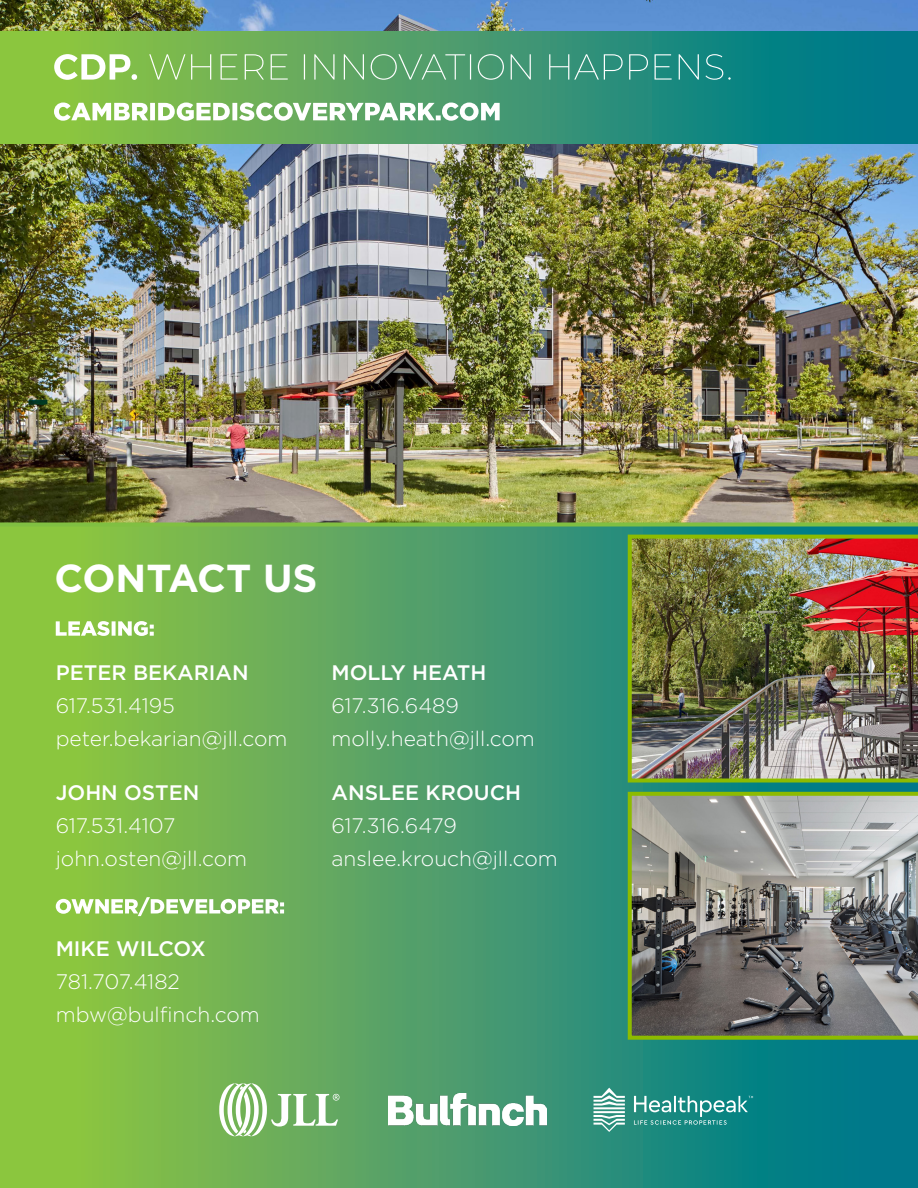
<style>
.page{position:relative;width:918px;height:1188px;background:#fff}
.page>*{position:absolute;margin:0;border:0;box-sizing:border-box;transform-origin:0 0}
.t1{font:700 39px "Gotham";color:#fff}
.t2{font:300 21px "Gotham";color:#fff}
.t3{font:500 21px "Gotham";color:#fff}
</style>
<div class="page">
<div style="left:0;top:0;width:918px;height:1188px;background:linear-gradient(to right,#9bc93f,#007294)"></div>
<svg style="left:594px;top:1088px;width:159px;height:44px;background:#409d96"></svg>
<svg style="left:219px;top:1083px;width:121px;height:53px"></svg>
<img style="left:388px;top:1094px;width:159px;height:32px">
<svg style="left:56px;top:621px;width:98px;height:15px"></svg>
<svg style="left:56px;top:897px;width:228px;height:19px"></svg>
<img style="left:0;top:0;width:918px;height:527px">
<div style="left:0;top:31px;width:918px;height:112px;background:linear-gradient(to right,#9ac840,#007393)"></div>
<svg style="left:54px;top:103px;width:446px;height:18px"></svg>
<svg style="left:54px;top:54px;width:677px;height:26px;background:#6db07e"></svg>
<img style="left:628px;top:535px;width:290px;height:248px">
<svg style="left:628px;top:792px;width:290px;height:248px;background:#86877e"></svg>
<p class="t1" style="left:54px;top:552px;width:264px">CONTACT US</p>
<p class="t3" style="left:56px;top:659px;width:195px">PETER BEKARIAN</p>
<p class="t2" style="left:56px;top:692px;width:121px">617.531.4195</p>
<p class="t2" style="left:56px;top:725px;width:233px">peter.bekarian@jll.com</p>
<p class="t3" style="left:56px;top:778px;width:145px">JOHN OSTEN</p>
<p class="t2" style="left:56px;top:812px;width:121px">617.531.4107</p>
<p class="t2" style="left:56px;top:845px;width:193px">john.osten@jll.com</p>
<p class="t3" style="left:56px;top:935px;width:151px">MIKE WILCOX</p>
<p class="t2" style="left:56px;top:968px;width:126px">781.707.4182</p>
<p class="t2" style="left:56px;top:1001px;width:206px">mbw@bulfinch.com</p>
<p class="t3" style="left:332px;top:659px;width:156px">MOLLY HEATH</p>
<p class="t2" style="left:332px;top:692px;width:129px">617.316.6489</p>
<p class="t2" style="left:332px;top:725px;width:205px">molly.heath@jll.com</p>
<p class="t3" style="left:332px;top:778px;width:191px">ANSLEE KROUCH</p>
<p class="t2" style="left:332px;top:812px;width:127px">617.316.6479</p>
<p class="t2" style="left:332px;top:845px;width:228px">anslee.krouch@jll.com</p>
</div>
